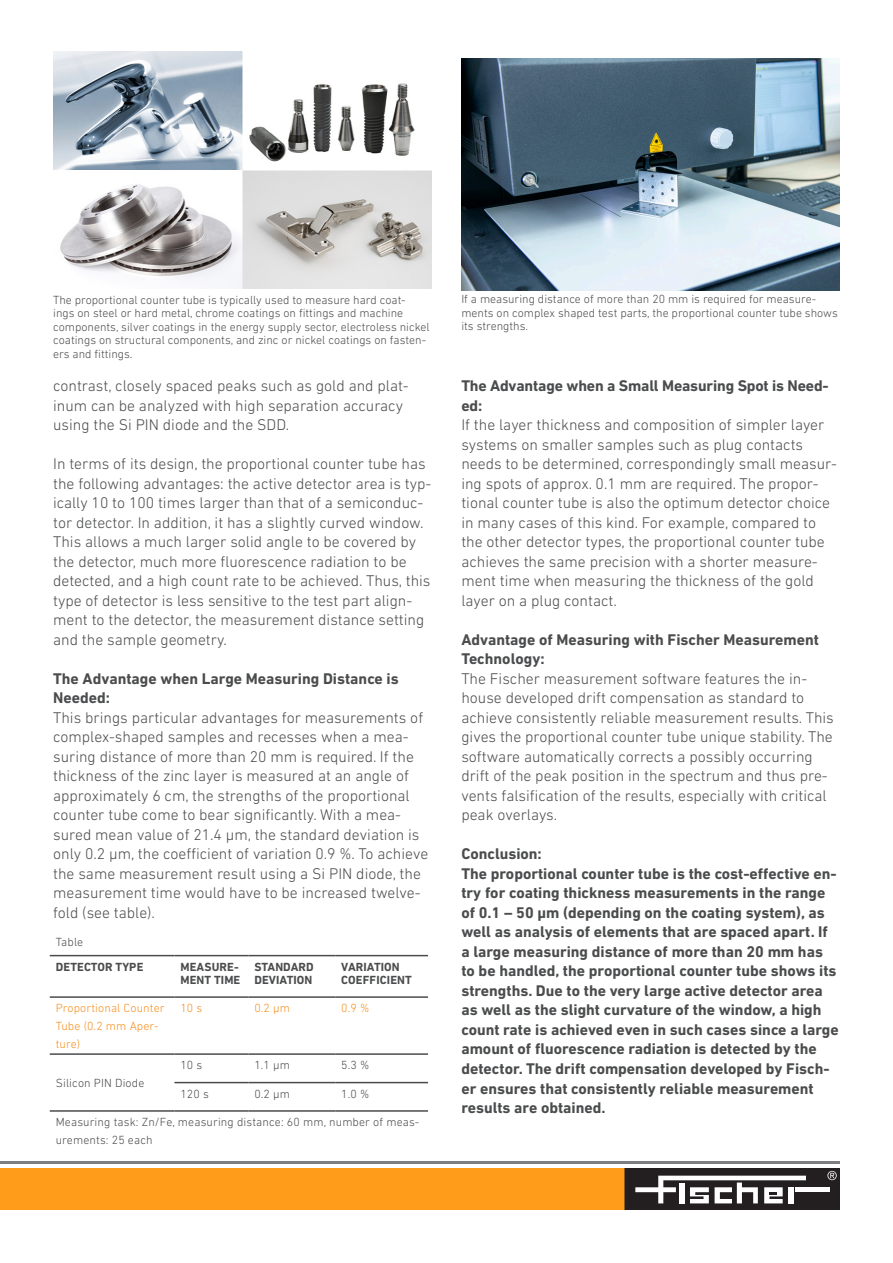
<style>
.page{position:relative;width:893px;height:1263px;background:#fff}
.page>*{position:absolute;margin:0;border:0;box-sizing:border-box;transform-origin:0 0}
.Bulletaufzählung{font:300 15.75px/19.5px "DIN Next LT Pro";color:#4b4c4d}
.Bulletaufzählung-2{font:700 15.75px/19.5px "DIN Next LT Pro";color:#4b4c4d}
.Bulletaufzählung-3{font:300 12px/13.5px "DIN Next LT Pro";color:#4b4c4d}
.Title_2_lines{font:300 12px/18px "DIN Next LT Pro";letter-spacing:.01em;color:#4b4c4d}
.Title_2_lines-2{font:700 12px/13.5px "DIN Next LT Pro";letter-spacing:.01em;color:#4b4c4d}
.Title_2_lines-3{font:300 12px/18px "DIN Next LT Pro";letter-spacing:.01em;color:#f68f1e}
</style>
<div class="page">
<div style="left:0;top:1168px;width:624px;height:42px;background:#ff9d1b"></div>
<hr style="left:0;top:1161px;width:840px;height:2px;background:#7c7e81">
<svg style="left:624px;top:1168px;width:216px;height:42px"></svg>
<img style="left:461px;top:58px;width:379px;height:232px">
<hr style="left:50px;top:955px;width:124px;height:1px;background:#4b4c4d">
<hr style="left:174px;top:955px;width:74px;height:1px;background:#4b4c4d">
<hr style="left:248px;top:955px;width:87px;height:1px;background:#4b4c4d">
<hr style="left:335px;top:955px;width:93px;height:1px;background:#4b4c4d">
<hr style="left:50px;top:1053px;width:124px;height:2px;background:#4b4c4d">
<hr style="left:174px;top:1053px;width:74px;height:2px;background:#4b4c4d">
<hr style="left:248px;top:1053px;width:87px;height:2px;background:#4b4c4d">
<hr style="left:335px;top:1053px;width:93px;height:2px;background:#4b4c4d">
<hr style="left:174px;top:1082px;width:74px;height:1px;background:#4b4c4d">
<hr style="left:248px;top:1082px;width:87px;height:1px;background:#4b4c4d">
<hr style="left:335px;top:1082px;width:93px;height:1px;background:#4b4c4d">
<hr style="left:50px;top:1110px;width:124px;height:2px;background:#4b4c4d">
<hr style="left:174px;top:1110px;width:74px;height:2px;background:#4b4c4d">
<hr style="left:248px;top:1110px;width:87px;height:2px;background:#4b4c4d">
<hr style="left:335px;top:1110px;width:93px;height:2px;background:#4b4c4d">
<hr style="left:50px;top:996px;width:124px;height:2px;background:#4b4c4d">
<hr style="left:174px;top:996px;width:74px;height:2px;background:#4b4c4d">
<hr style="left:248px;top:996px;width:87px;height:2px;background:#4b4c4d">
<hr style="left:335px;top:996px;width:93px;height:2px;background:#4b4c4d">
<img style="left:53px;top:51px;width:379px;height:237px">
<p class="Bulletaufzählung-3" style="left:53px;top:293px;width:378px">The proportional counter tube is typically used to measure hard coat&shy;ings on steel or hard metal, chrome coatings on fittings and machine components, silver coatings in the energy supply sector, electroless nickel coatings on structural components, and zinc or nickel coatings on fasten&shy;ers and fittings.</p>
<p class="Bulletaufzählung-3" style="left:461px;top:292px;width:378px">If a measuring distance of more than 20 mm is required for measure&shy;ments on complex shaped test parts, the proportional counter tube shows its strengths.</p>
<p class="Bulletaufzählung" style="left:53px;top:376px;width:357px">contrast, closely spaced peaks such as gold and plat&shy;inum can be analyzed with high separation accuracy using the Si PIN diode and the SDD.</p>
<p class="Bulletaufzählung" style="left:53px;top:454px;width:380px">In terms of its design, the proportional counter tube has the following advantages: the active detector area is typ&shy;ically 10 to 100 times larger than that of a semiconduc&shy;tor detector. In addition, it has a slightly curved window.<br>This allows a much larger solid angle to be covered by the detector, much more fluorescence radiation to be detected, and a high count rate to be achieved. Thus, this type of detector is less sensitive to the test part align&shy;ment to the detector, the measurement distance setting and the sample geometry.</p>
<p class="Bulletaufzählung-2" style="left:53px;top:669px;width:347px">The Advantage when Large Measuring Distance is<br>Needed:</p>
<p class="Bulletaufzählung" style="left:53px;top:708px;width:377px">This brings particular advantages for measurements of complex-shaped samples and recesses when a mea&shy;suring distance of more than 20 mm is required. If the thickness of the zinc layer is measured at an angle of approximately 6 cm, the strengths of the proportional counter tube come to bear significantly. With a mea&shy;sured mean value of 21.4 µm, the standard deviation is only 0.2 µm, the coefficient of variation 0.9 %. To achieve the same measurement result using a Si PIN diode, the measurement time would have to be increased twelve&shy;fold (see table).</p>
<p class="Title_2_lines" style="left:56px;top:933px;width:29px">Table</p>
<p class="Title_2_lines-2" style="left:56px;top:960px;width:89px">DETECTOR TYPE</p>
<p class="Title_2_lines-2" style="left:180px;top:960px;width:61px">MEASURE-<br>MENT TIME</p>
<p class="Title_2_lines-2" style="left:254px;top:960px;width:61px">STANDARD<br>DEVIATION</p>
<p class="Title_2_lines-2" style="left:341px;top:960px;width:72px">VARIATION<br>COEFFICIENT</p>
<p class="Title_2_lines-3" style="left:56px;top:999px;width:110px">Proportional Counter<br>Tube (0.2 mm Aper&shy;ture)</p>
<p class="Title_2_lines-3" style="left:180px;top:999px;width:23px">10 s</p>
<p class="Title_2_lines-3" style="left:254px;top:999px;width:37px">0.2 µm</p>
<p class="Title_2_lines-3" style="left:341px;top:999px;width:30px">0.9 %</p>
<p class="Title_2_lines" style="left:56px;top:1074px;width:90px">Silicon PIN Diode</p>
<p class="Title_2_lines" style="left:180px;top:1056px;width:23px">10 s</p>
<p class="Title_2_lines" style="left:254px;top:1056px;width:37px">1.1 µm</p>
<p class="Title_2_lines" style="left:341px;top:1056px;width:30px">5.3 %</p>
<p class="Title_2_lines" style="left:180px;top:1084px;width:30px">120 s</p>
<p class="Title_2_lines" style="left:254px;top:1084px;width:37px">0.2 µm</p>
<p class="Title_2_lines" style="left:341px;top:1084px;width:30px">1.0 %</p>
<p class="Title_2_lines" style="left:56px;top:1113px;width:365px">Measuring task: Zn/Fe, measuring distance: 60 mm, number of meas&shy;urements: 25 each</p>
<p class="Bulletaufzählung-2" style="left:461px;top:376px;width:369px">The Advantage when a Small Measuring Spot is Need&shy;ed:</p>
<p class="Bulletaufzählung" style="left:461px;top:415px;width:377px">If the layer thickness and composition of simpler layer systems on smaller samples such as plug contacts needs to be determined, correspondingly small measur&shy;ing spots of approx. 0.1 mm are required. The propor&shy;tional counter tube is also the optimum detector choice in many cases of this kind. For example, compared to the other detector types, the proportional counter tube achieves the same precision with a shorter measure&shy;ment time when measuring the thickness of the gold layer on a plug contact.</p>
<p class="Bulletaufzählung-2" style="left:461px;top:630px;width:359px">Advantage of Measuring with Fischer Measurement<br>Technology:</p>
<p class="Bulletaufzählung" style="left:461px;top:669px;width:374px">The Fischer measurement software features the in&shy;house developed drift compensation as standard to achieve consistently reliable measurement results. This gives the proportional counter tube unique stability. The software automatically corrects a possibly occurring drift of the peak position in the spectrum and thus pre&shy;vents falsification of the results, especially with critical peak overlays.</p>
<p class="Bulletaufzählung-2" style="left:461px;top:844px;width:82px">Conclusion:</p>
<p class="Bulletaufzählung-2" style="left:461px;top:864px;width:379px">The proportional counter tube is the cost-effective en&shy;try for coating thickness measurements in the range of 0.1 – 50 µm (depending on the coating system), as well as analysis of elements that are spaced apart. If a large measuring distance of more than 20 mm has to be handled, the proportional counter tube shows its strengths. Due to the very large active detector area as well as the slight curvature of the window, a high count rate is achieved even in such cases since a large amount of fluorescence radiation is detected by the detector. The drift compensation developed by Fisch&shy;er ensures that consistently reliable measurement results are obtained.</p>
</div>
